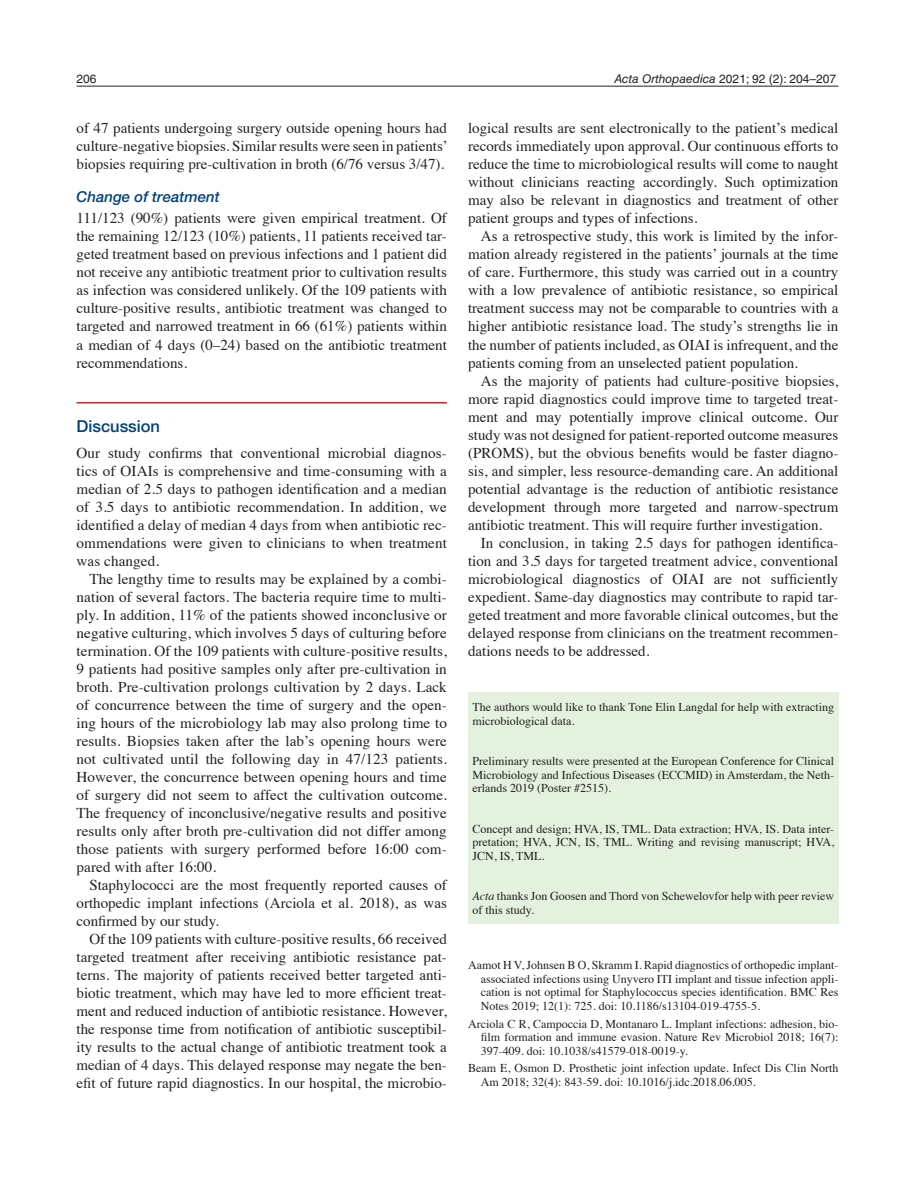
<style>
.page{position:relative;width:915px;height:1191px;background:#fff}
.page>*{position:absolute;margin:0;border:0;box-sizing:border-box;transform-origin:0 0}
.t1{font:500 16.5px "Helvetica Neue LTW1 G";color:#004279}
.t2{font:15px/18px "Times";color:#231f20;text-align:justify}
.t3{font:italic 500 15px "Helvetica Neue LTW1 G";color:#004279}
.t4{font:12px/13.5px "Times";color:#231f20;text-align:justify}
.t5{font:12px "Helvetica LT Std";color:#231f20}
.s1{font-style:italic}
</style>
<div class="page">
<hr style="left:77px;top:86px;width:761px;height:1px;background:#231f20">
<div style="left:468px;top:692px;width:370px;height:231px;background:#e4f1de"></div>
<hr style="left:77px;top:402px;width:369px;height:1px;background:#bc2e18">
<p class="t5" style="left:77px;top:72px;width:22px">206</p>
<p class="t5" style="left:614px;top:72px;width:223px"><span class="s1">Acta Orthopaedica</span> 2021; 92 (2): 204–207</p>
<p class="t2" style="left:77px;top:118px;width:373px">of 47 patients undergoing surgery outside opening hours had culture-negative biopsies. Similar results were seen in patients’ biopsies requiring pre-cultivation in broth (6/76 versus 3/47).</p>
<p class="t3" style="left:77px;top:188px;width:144px">Change of treatment</p>
<p class="t2" style="left:77px;top:208px;width:371px">111/123 (90%) patients were given empirical treatment. Of the remaining 12/123 (10%) patients, 11 patients received tar&shy;geted treatment based on previous infections and 1 patient did not receive any antibiotic treatment prior to cultivation results as infection was considered unlikely. Of the 109 patients with culture-positive results, antibiotic treatment was changed to targeted and narrowed treatment in 66 (61%) patients within a median of 4 days (0–24) based on the antibiotic treatment recommendations.</p>
<p class="t2" style="left:468px;top:118px;width:371px">logical results are sent electronically to the patient’s medical records immediately upon approval. Our continuous efforts to reduce the time to microbiological results will come to naught without clinicians reacting accordingly. Such optimization may also be relevant in diagnostics and treatment of other patient groups and types of infections.</p>
<p class="t2" style="left:468px;top:226px;width:371px;text-indent:13px">As a retrospective study, this work is limited by the infor&shy;mation already registered in the patients’ journals at the time of care. Furthermore, this study was carried out in a country with a low prevalence of antibiotic resistance, so empirical treatment success may not be comparable to countries with a higher antibiotic resistance load. The study’s strengths lie in the number of patients included, as OIAI is infrequent, and the patients coming from an unselected patient population.</p>
<p class="t2" style="left:468px;top:370px;width:371px;text-indent:13px">As the majority of patients had culture-positive biopsies, more rapid diagnostics could improve time to targeted treat&shy;ment and may potentially improve clinical outcome. Our study was not designed for patient-reported outcome measures (PROMS), but the obvious benefits would be faster diagno&shy;sis, and simpler, less resource-demanding care. An additional potential advantage is the reduction of antibiotic resistance development through more targeted and narrow-spectrum antibiotic treatment. This will require further investigation.</p>
<p class="t2" style="left:468px;top:532px;width:371px;text-indent:13px">In conclusion, in taking 2.5 days for pathogen identifica&shy;tion and 3.5 days for targeted treatment advice, conventional microbiological diagnostics of OIAI are not sufficiently expedient. Same-day diagnostics may contribute to rapid tar&shy;geted treatment and more favorable clinical outcomes, but the delayed response from clinicians on the treatment recommen&shy;dations needs to be addressed.</p>
<p class="t1" style="left:77px;top:416px;width:85px">Discussion</p>
<p class="t2" style="left:77px;top:442px;width:371px">Our study confirms that conventional microbial diagnos&shy;tics of OIAIs is comprehensive and time-consuming with a median of 2.5 days to pathogen identification and a median of 3.5 days to antibiotic recommendation. In addition, we identified a delay of median 4 days from when antibiotic rec&shy;ommendations were given to clinicians to when treatment was changed.</p>
<p class="t2" style="left:77px;top:568px;width:372px;text-indent:13px">The lengthy time to results may be explained by a combi&shy;nation of several factors. The bacteria require time to multi&shy;ply. In addition, 11% of the patients showed inconclusive or negative culturing, which involves 5 days of culturing before termination. Of the 109 patients with culture-positive results, 9 patients had positive samples only after pre-cultivation in broth. Pre-cultivation prolongs cultivation by 2 days. Lack of concurrence between the time of surgery and the open&shy;ing hours of the microbiology lab may also prolong time to results. Biopsies taken after the lab’s opening hours were not cultivated until the following day in 47/123 patients.<br>However, the concurrence between opening hours and time of surgery did not seem to affect the cultivation outcome.<br>The frequency of inconclusive/negative results and positive results only after broth pre-cultivation did not differ among those patients with surgery performed before 16:00 com&shy;pared with after 16:00.</p>
<p class="t2" style="left:77px;top:874px;width:371px;text-indent:13px">Staphylococci are the most frequently reported causes of orthopedic implant infections (Arciola et al. 2018), as was confirmed by our study.</p>
<p class="t2" style="left:77px;top:928px;width:371px;text-indent:13px">Of the 109 patients with culture-positive results, 66 received targeted treatment after receiving antibiotic resistance pat&shy;terns. The majority of patients received better targeted anti&shy;biotic treatment, which may have led to more efficient treat&shy;ment and reduced induction of antibiotic resistance. However, the response time from notification of antibiotic susceptibil&shy;ity results to the actual change of antibiotic treatment took a median of 4 days. This delayed response may negate the ben&shy;efit of future rapid diagnostics. In our hospital, the microbio-</p>
<p class="t4" style="left:472px;top:699px;width:363px">The authors would like to thank Tone Elin Langdal for help with extracting microbiological data.</p>
<p class="t4" style="left:472px;top:753px;width:363px">Preliminary results were presented at the European Conference for Clinical Microbiology and Infectious Diseases (ECCMID) in Amsterdam, the Neth&shy;erlands 2019 (Poster #2515).</p>
<p class="t4" style="left:472px;top:821px;width:363px">Concept and design; HVA, IS, TML. Data extraction; HVA, IS. Data inter&shy;pretation; HVA, JCN, IS, TML. Writing and revising manuscript; HVA, JCN, IS, TML.</p>
<p class="t4" style="left:472px;top:888px;width:363px"><span class="s1">Acta</span> thanks Jon Goosen and Thord von Schewelovfor help with peer review of this study.</p>
<p class="t4" style="left:480px;top:957px;width:359px;text-indent:-13px">Aamot H V, Johnsen B O, Skramm I. Rapid diagnostics of orthopedic implant&shy;associated infections using Unyvero ITI implant and tissue infection appli&shy;cation is not optimal for Staphylococcus species identification. BMC Res Notes 2019; 12(1): 725. doi: 10.1186/s13104-019-4755-5.</p>
<p class="t4" style="left:480px;top:1015px;width:359px;text-indent:-13px">Arciola C R, Campoccia D, Montanaro L. Implant infections: adhesion, bio&shy;film formation and immune evasion. Nature Rev Microbiol 2018; 16(7):<br>397-409. doi: 10.1038/s41579-018-0019-y.</p>
<p class="t4" style="left:480px;top:1060px;width:359px;text-indent:-13px">Beam E, Osmon D. Prosthetic joint infection update. Infect Dis Clin North<br>Am 2018; 32(4): 843-59. doi: 10.1016/j.idc.2018.06.005.</p>
</div>
